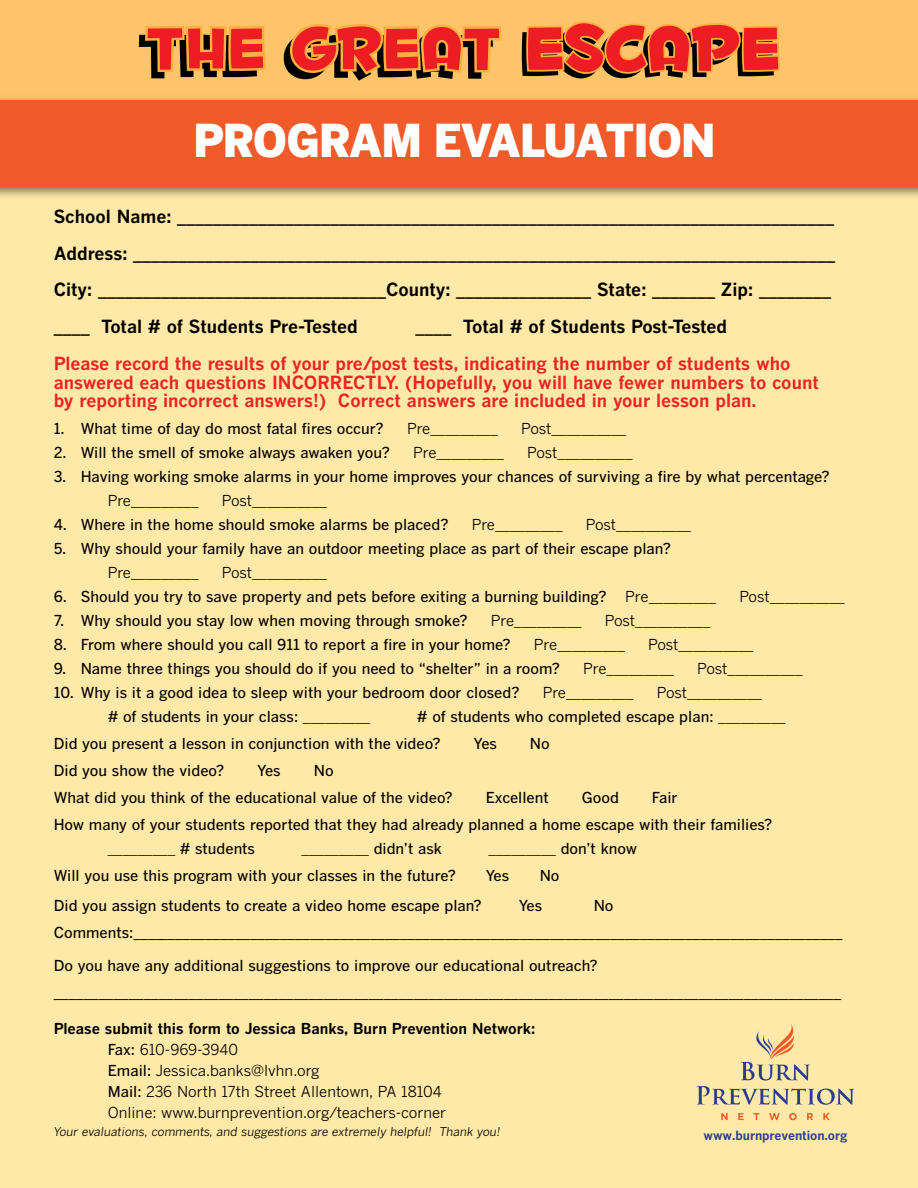
<style>
.page{position:relative;width:918px;height:1188px;background:#ffe9a8}
.page>*{position:absolute;margin:0;border:0;box-sizing:border-box;transform-origin:0 0}
.t1{font:900 45px "Benton Gothic";letter-spacing:-.02em;color:#fff}
.t2{font:700 18px/36.6px "Benton Gothic";letter-spacing:-.005em;color:#000}
.t3{font:700 18px/18.6px "Benton Gothic";color:#ed2326}
.t4{font:500 15px/27px "Benton Gothic";color:#000}
.t5{font:15px/21px "Benton Gothic";letter-spacing:-.01em;color:#000}
.t6{font:700 12.6px "Benton Gothic";letter-spacing:-.01em;color:#2a3c90}
.t7{font:italic 12px "Benton Gothic";color:#000}
.s1{font-weight:400}
.s2{font-weight:500}
.s3{font-weight:700}
</style>
<div class="page">
<div style="left:0;top:0;width:918px;height:151px;background:#fec469"></div>
<div style="left:0;top:100px;width:918px;height:87px;background:#f15a29"></div>
<svg style="left:139px;top:26px;width:127px;height:52px"></svg>
<svg style="left:284px;top:24px;width:218px;height:57px"></svg>
<svg style="left:522px;top:21px;width:258px;height:57px"></svg>
<svg style="left:721px;top:1113px;width:7px;height:7px"></svg>
<svg style="left:738px;top:1113px;width:6px;height:7px"></svg>
<svg style="left:754px;top:1113px;width:5px;height:7px"></svg>
<svg style="left:769px;top:1113px;width:11px;height:7px"></svg>
<svg style="left:789px;top:1113px;width:8px;height:7px"></svg>
<svg style="left:807px;top:1113px;width:6px;height:7px"></svg>
<svg style="left:823px;top:1113px;width:7px;height:7px"></svg>
<svg style="left:696px;top:1024px;width:158px;height:81px"></svg>
<h1 class="t1" style="left:193px;top:112px;width:524px">PROGRAM EVALUATION</h1>
<p class="t2" style="left:54px;top:198px;width:783px">School Name: _________________________________________________________________________ Address: ______________________________________________________________________________ City: ________________________________County: _______________ State: _______ Zip: ________ ____ Total # of Students Pre-Tested</p>
<p class="t2" style="left:415px;top:308px;width:313px">____ Total # of Students Post-Tested</p>
<p class="t3" style="left:54px;top:354px;width:767px">Please record the results of your pre/post tests, indicating the number of students who answered each questions INCORRECTLY. (Hopefully, you will have fewer numbers to count by reporting incorrect answers!) Correct answers are included in your lesson plan.</p>
<p class="t4" style="left:54px;top:415px;width:332px">1. What time of day do most fatal fires occur?</p>
<p class="t5" style="left:407px;top:418px;width:92px">Pre_________</p>
<p class="t5" style="left:521px;top:418px;width:107px">Post__________</p>
<p class="t4" style="left:54px;top:439px;width:338px">2. Will the smell of smoke always awaken you?</p>
<p class="t5" style="left:413px;top:442px;width:92px">Pre_________</p>
<p class="t5" style="left:527px;top:442px;width:107px">Post__________</p>
<p class="t4" style="left:54px;top:463px;width:778px">3. Having working smoke alarms in your home improves your chances of surviving a fire by what percentage?</p>
<p class="t5" style="left:108px;top:490px;width:92px">Pre_________</p>
<p class="t5" style="left:222px;top:490px;width:107px">Post__________</p>
<p class="t4" style="left:54px;top:511px;width:396px">4. Where in the home should smoke alarms be placed?</p>
<p class="t5" style="left:472px;top:514px;width:92px">Pre_________</p>
<p class="t5" style="left:586px;top:514px;width:107px">Post__________</p>
<p class="t4" style="left:54px;top:535px;width:619px">5. Why should your family have an outdoor meeting place as part of their escape plan?</p>
<p class="t5" style="left:108px;top:562px;width:92px">Pre_________</p>
<p class="t5" style="left:222px;top:562px;width:107px">Post__________</p>
<p class="t4" style="left:54px;top:583px;width:664px">6. Should you try to save property and pets before exiting a burning building? <span class="s1">Pre_________</span></p>
<p class="t5" style="left:739px;top:586px;width:107px">Post__________</p>
<p class="t4" style="left:54px;top:607px;width:415px">7. Why should you stay low when moving through smoke?</p>
<p class="t5" style="left:491px;top:610px;width:92px">Pre_________</p>
<p class="t5" style="left:605px;top:610px;width:107px">Post__________</p>
<p class="t4" style="left:54px;top:631px;width:459px">8. From where should you call 911 to report a fire in your home?</p>
<p class="t5" style="left:534px;top:634px;width:92px">Pre_________</p>
<p class="t5" style="left:648px;top:634px;width:107px">Post__________</p>
<p class="t4" style="left:54px;top:655px;width:508px">9. Name three things you should do if you need to “shelter” in a room?</p>
<p class="t5" style="left:583px;top:658px;width:92px">Pre_________</p>
<p class="t5" style="left:697px;top:658px;width:107px">Post__________</p>
<p class="t4" style="left:54px;top:679px;width:467px">10. Why is it a good idea to sleep with your bedroom door closed?</p>
<p class="t5" style="left:543px;top:682px;width:92px">Pre_________</p>
<p class="t5" style="left:657px;top:682px;width:107px">Post__________</p>
<p class="t4" style="left:108px;top:703px;width:264px"># of students in your class: <span class="s1">_________</span></p>
<p class="t4" style="left:54px;top:703px;width:734px;text-indent:363px"># of students who completed escape plan: <span class="s1">_________<br></span>Did you present a lesson in conjunction with the video?</p>
<p class="t4" style="left:473px;top:730px;width:25px">Yes</p>
<p class="t4" style="left:530px;top:730px;width:21px">No</p>
<p class="t4" style="left:54px;top:757px;width:172px">Did you show the video?</p>
<p class="t4" style="left:257px;top:757px;width:25px">Yes</p>
<p class="t4" style="left:54px;top:757px;width:401px;text-indent:260px">No<br>What did you think of the educational value of the video?</p>
<p class="t4" style="left:486px;top:784px;width:65px">Excellent</p>
<p class="t4" style="left:582px;top:784px;width:39px">Good</p>
<p class="t4" style="left:54px;top:784px;width:720px;text-indent:598px">Fair<br>How many of your students reported that they had already planned a home escape with their families?</p>
<p class="t5" style="left:108px;top:838px;width:149px">_________ <span class="s2"># students</span></p>
<p class="t5" style="left:302px;top:838px;width:142px">_________ <span class="s2">didn’t ask</span></p>
<p class="t5" style="left:489px;top:838px;width:150px">_________ <span class="s2">don’t know</span></p>
<p class="t4" style="left:54px;top:862px;width:404px">Will you use this program with your classes in the future?</p>
<p class="t4" style="left:486px;top:862px;width:25px">Yes</p>
<p class="t4" style="left:540px;top:862px;width:21px">No</p>
<p class="t4" style="left:54px;top:892px;width:429px">Did you assign students to create a video home escape plan?</p>
<p class="t4" style="left:519px;top:892px;width:25px">Yes</p>
<p class="t4" style="left:54px;top:892px;width:790px;text-indent:540px">No<br>Comments:_______________________________________________________________________________________________</p>
<p class="t4" style="left:54px;top:952px;width:789px">Do you have any additional suggestions to improve our educational outreach? _________________________________________________________________________________________________________</p>
<p class="t5" style="left:108px;top:1018px;width:429px;text-indent:-54px"><span class="s3">Please submit this form to Jessica Banks, Burn Prevention Network:<br></span><span class="s2">Fax:</span> 610-969-3940<br><span class="s2">Email:</span> Jessica.banks@lvhn.org<br><span class="s2">Mail:</span> 236 North 17th Street Allentown, PA 18104<br>Online: www.burnprevention.org/teachers-corner</p>
<p class="t7" style="left:54px;top:1124px;width:448px">Your evaluations, comments, and suggestions are extremely helpful! Thank you!</p>
<p class="t6" style="left:704px;top:1127px;width:145px">www.burnprevention.org</p>
</div>
